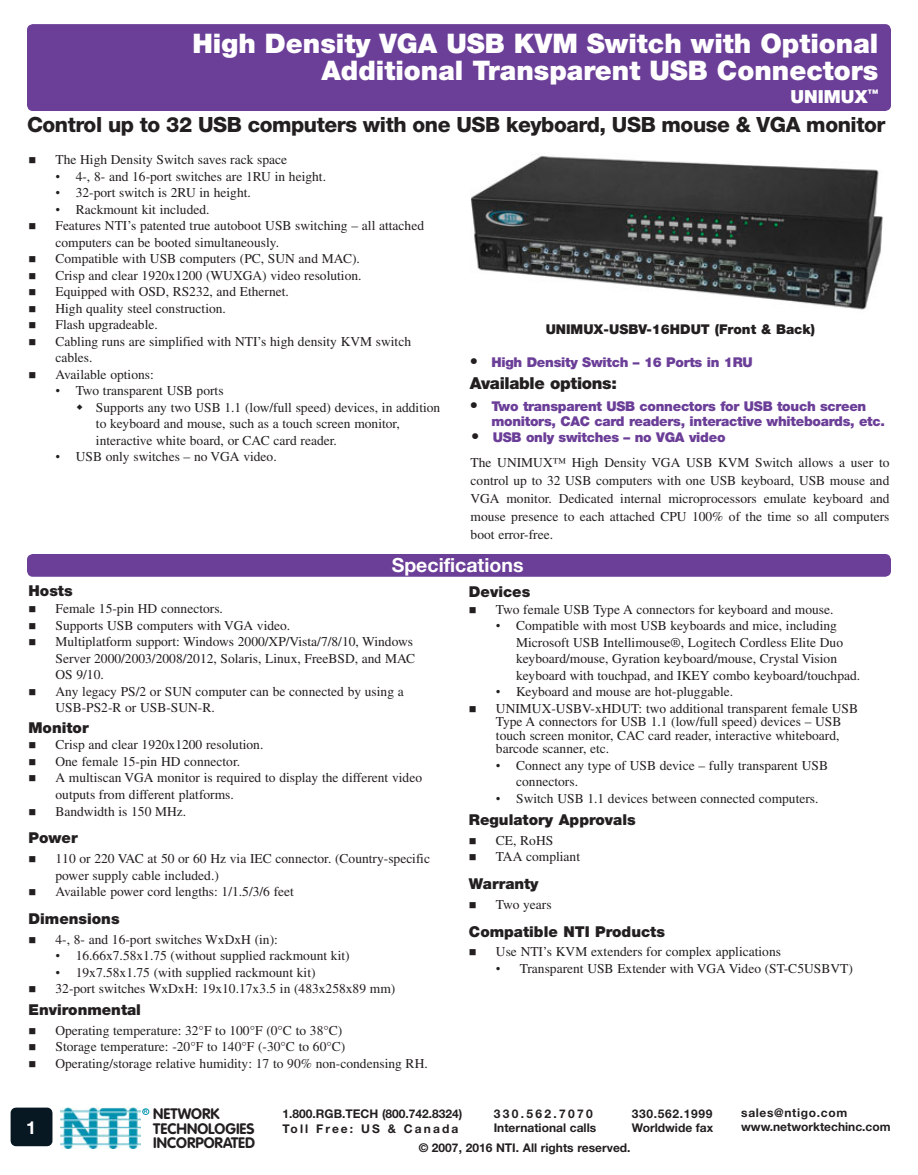
<style>
.page{position:relative;width:918px;height:1175px;background:#fff}
.page>*{position:absolute;margin:0;border:0;box-sizing:border-box;transform-origin:0 0}
.t1{font:900 27px/27px "Helvetica Neue LT Std";color:#fff;text-align:right}
.Sub-head{font:800 21px "Helvetica Neue LT Std";letter-spacing:-.02em;color:#231f20}
.Page_Bar_Header{font:700 19.5px "Helvetica Neue LT Std";color:#fff}
.Title-sub{font:900 18px "Helvetica Neue LT Std";color:#fff}
.t2{font:700 18px "Helvetica Neue LT Std";color:#fff}
.t3{font:900 16.5px "Helvetica Neue LT Std";letter-spacing:-.02em;color:#231f20}
.Body_Sub_Header{font:900 15px "Helvetica Neue LT Std";color:#231f20}
.t4{font:700 15px/14.7px "VAG Rounded Std";color:#231f20}
._1st_Level_Bullet{font:13.5px/16.5px "Times LT Std";color:#231f20}
._2nd_Level_Bullet{font:13.5px/16.5px "Times LT Std";color:#231f20}
.F___A_Paragraph{font:13.5px/18px "Times LT Std";color:#231f20;text-align:justify}
.t5{font:900 13.5px/15px "Helvetica Neue LT Std";letter-spacing:-.02em;color:#6b3e98}
._3rd_Level_Bullet{font:13.5px/16.5px "Times LT Std";color:#231f20}
.Product_Sub_Header{font:900 13.5px "Helvetica Neue LT Std";color:#231f20}
.t6{font:700 12px "Helvetica Neue LT Std";color:#231f20}
.t7{font:700 12px "Helvetica Neue LT Std";letter-spacing:.055em;color:#231f20}
.t8{font:700 12px "Helvetica Neue LT Std";letter-spacing:.175em;color:#231f20}
.t9{font:700 12px "Helvetica Neue LT Std";letter-spacing:.195em;color:#231f20}
.t10{font:700 4.95px "Helvetica Neue LT Std";color:#0093b0}
.s1{font-family:"Times New Roman"}
.s2{font-size:16.5px;color:#231f20}
</style>
<div class="page">
<div style="left:142px;top:1108px;width:7px;height:6px;border:1px solid #0093b0;border-radius:50%"></div>
<img style="left:60px;top:1107px;width:81px;height:41px">
<div style="left:11px;top:1107px;width:41px;height:39px;background:#071822"></div>
<img style="left:471px;top:153px;width:412px;height:157px">
<div style="left:27px;top:24px;width:864px;height:87px;background:#6b3e98;border-radius:6px"></div>
<div style="left:27px;top:554px;width:864px;height:23px;background:#6b3e98;border-radius:6px"></div>
<p class="t1" style="left:192px;top:30px;width:688px">High Density VGA USB KVM Switch with Optional<br>Additional Transparent USB Connectors</p>
<p class="Title-sub" style="left:791px;top:86px;width:89px">UNIMUX<sup>™</sup></p>
<p class="Sub-head" style="left:27px;top:112px;width:860px">Control up to 32 USB computers with one USB keyboard, USB mouse &amp; VGA monitor</p>
<p class="_1st_Level_Bullet" style="left:55px;top:151px;width:233px">The High Density Switch saves rack space</p>
<p class="_2nd_Level_Bullet" style="left:55px;top:168px;width:272px"><span class="s1">•</span> 4-, 8- and 16-port switches are 1RU in height.</p>
<p class="_2nd_Level_Bullet" style="left:55px;top:184px;width:197px"><span class="s1">•</span> 32-port switch is 2RU in height.</p>
<p class="_2nd_Level_Bullet" style="left:55px;top:201px;width:156px"><span class="s1">•</span> Rackmount kit included.</p>
<p class="_1st_Level_Bullet" style="left:55px;top:217px;width:370px">Features NTI’s patented true autoboot USB switching – all attached computers can be booted simultaneously.</p>
<p class="_1st_Level_Bullet" style="left:55px;top:250px;width:306px">Compatible with USB computers (PC, SUN and MAC).</p>
<p class="_1st_Level_Bullet" style="left:55px;top:267px;width:308px">Crisp and clear 1920x1200 (WUXGA) video resolution.</p>
<p class="_1st_Level_Bullet" style="left:55px;top:283px;width:235px">Equipped with OSD, RS232, and Ethernet.</p>
<p class="_1st_Level_Bullet" style="left:55px;top:300px;width:172px">High quality steel construction.</p>
<p class="_1st_Level_Bullet" style="left:55px;top:316px;width:104px">Flash upgradeable.</p>
<p class="_1st_Level_Bullet" style="left:55px;top:333px;width:357px">Cabling runs are simplified with NTI’s high density KVM switch cables.</p>
<p class="_1st_Level_Bullet" style="left:55px;top:366px;width:100px">Available options:</p>
<p class="_2nd_Level_Bullet" style="left:55px;top:382px;width:170px"><span class="s1">•</span> Two transparent USB ports</p>
<p class="_3rd_Level_Bullet" style="left:96px;top:399px;width:346px">Supports any two USB 1.1 (low/full speed) devices, in addition to keyboard and mouse, such as a touch screen monitor, interactive white board, or CAC card reader.</p>
<p class="_2nd_Level_Bullet" style="left:55px;top:448px;width:223px"><span class="s1">•</span> USB only switches – no VGA video.</p>
<p class="F___A_Paragraph" style="left:471px;top:453px;width:420px">The UNIMUX™ High Density VGA USB KVM Switch allows a user to control up to 32 USB computers with one USB keyboard, USB mouse and VGA monitor. Dedicated internal microprocessors emulate keyboard and mouse presence to each attached CPU 100% of the time so all computers boot error-free.</p>
<p class="Product_Sub_Header" style="left:546px;top:321px;width:271px">UNIMUX-USBV-16HDUT (Front &amp; Back)</p>
<p class="t5" style="left:470px;top:354px;width:284px"><span class="s2">•</span> High Density Switch – 16 Ports in 1RU</p>
<p class="t3" style="left:470px;top:374px;width:149px">Available options:</p>
<p class="t5" style="left:491px;top:398px;width:395px;text-indent:-22px"><span class="s2">•</span> Two transparent USB connectors for USB touch screen monitors, CAC card readers, interactive whiteboards, etc.</p>
<p class="t5" style="left:471px;top:430px;width:256px"><span class="s2">•</span> USB only switches – no VGA video</p>
<p class="Page_Bar_Header" style="left:392px;top:553px;width:133px">Specifications</p>
<p class="Body_Sub_Header" style="left:28px;top:582px;width:46px">Hosts</p>
<p class="_1st_Level_Bullet" style="left:56px;top:600px;width:169px">Female 15-pin HD connectors.</p>
<p class="_1st_Level_Bullet" style="left:56px;top:617px;width:236px">Supports USB computers with VGA video.</p>
<p class="_1st_Level_Bullet" style="left:56px;top:633px;width:361px">Multiplatform support: Windows 2000/XP/Vista/7/8/10, Windows<br>Server 2000/2003/2008/2012, Solaris, Linux, FreeBSD, and MAC<br>OS 9/10.</p>
<p class="_1st_Level_Bullet" style="left:56px;top:683px;width:350px">Any legacy PS/2 or SUN computer can be connected by using a<br>USB-PS2-R or USB-SUN-R.</p>
<p class="Body_Sub_Header" style="left:28px;top:718px;width:62px">Monitor</p>
<p class="_1st_Level_Bullet" style="left:56px;top:736px;width:209px">Crisp and clear 1920x1200 resolution.</p>
<p class="_1st_Level_Bullet" style="left:56px;top:753px;width:186px">One female 15-pin HD connector.</p>
<p class="_1st_Level_Bullet" style="left:56px;top:769px;width:368px">A multiscan VGA monitor is required to display the different video outputs from different platforms.</p>
<p class="_1st_Level_Bullet" style="left:56px;top:802px;width:132px">Bandwidth is 150 MHz.</p>
<p class="Body_Sub_Header" style="left:28px;top:829px;width:51px">Power</p>
<p class="_1st_Level_Bullet" style="left:56px;top:850px;width:376px">110 or 220 VAC at 50 or 60 Hz via IEC connector. (Country-specific power supply cable included.)</p>
<p class="_1st_Level_Bullet" style="left:56px;top:883px;width:240px">Available power cord lengths: 1/1.5/3/6 feet</p>
<p class="Body_Sub_Header" style="left:28px;top:909px;width:93px">Dimensions</p>
<p class="_1st_Level_Bullet" style="left:56px;top:931px;width:224px">4-, 8- and 16-port switches WxDxH (in):</p>
<p class="_2nd_Level_Bullet" style="left:56px;top:947px;width:296px"><span class="s1">•</span> 16.66x7.58x1.75 (without supplied rackmount kit)</p>
<p class="_2nd_Level_Bullet" style="left:56px;top:964px;width:262px"><span class="s1">•</span> 19x7.58x1.75 (with supplied rackmount kit)</p>
<p class="_1st_Level_Bullet" style="left:56px;top:980px;width:341px">32-port switches WxDxH: 19x10.17x3.5 in (483x258x89 mm)</p>
<p class="Body_Sub_Header" style="left:28px;top:1000px;width:114px">Environmental</p>
<p class="_1st_Level_Bullet" style="left:56px;top:1022px;width:288px">Operating temperature: 32°F to 100°F (0°C to 38°C)</p>
<p class="_1st_Level_Bullet" style="left:56px;top:1038px;width:291px">Storage temperature: -20°F to 140°F (-30°C to 60°C)</p>
<p class="_1st_Level_Bullet" style="left:56px;top:1055px;width:374px">Operating/storage relative humidity: 17 to 90% non-condensing RH.</p>
<p class="Body_Sub_Header" style="left:469px;top:583px;width:63px">Devices</p>
<p class="_1st_Level_Bullet" style="left:496px;top:601px;width:339px">Two female USB Type A connectors for keyboard and mouse.</p>
<p class="_2nd_Level_Bullet" style="left:516px;top:617px;width:346px;text-indent:-20px"><span class="s1">•</span> Compatible with most USB keyboards and mice, including Microsoft USB Intellimouse®, Logitech Cordless Elite Duo keyboard/mouse, Gyration keyboard/mouse, Crystal Vision keyboard with touchpad, and IKEY combo keyboard/touchpad.</p>
<p class="_2nd_Level_Bullet" style="left:496px;top:683px;width:239px"><span class="s1">•</span> Keyboard and mouse are hot-pluggable.</p>
<p class="_1st_Level_Bullet" style="left:496px;top:701px;width:364px;line-height:13.5px">UNIMUX-USBV-xHDUT: two additional transparent female USB Type A connectors for USB 1.1 (low/full speed) devices – USB touch screen monitor, CAC card reader, interactive whiteboard, barcode scanner, etc.</p>
<p class="_2nd_Level_Bullet" style="left:516px;top:757px;width:313px;text-indent:-20px"><span class="s1">•</span> Connect any type of USB device – fully transparent USB connectors.</p>
<p class="_2nd_Level_Bullet" style="left:496px;top:790px;width:324px"><span class="s1">•</span> Switch USB 1.1 devices between connected computers.</p>
<p class="Body_Sub_Header" style="left:469px;top:810px;width:168px">Regulatory Approvals</p>
<p class="_1st_Level_Bullet" style="left:496px;top:831px;width:59px">CE, RoHS</p>
<p class="_1st_Level_Bullet" style="left:496px;top:848px;width:86px">TAA compliant</p>
<p class="Body_Sub_Header" style="left:469px;top:874px;width:71px">Warranty</p>
<p class="_1st_Level_Bullet" style="left:496px;top:896px;width:57px">Two years</p>
<p class="Body_Sub_Header" style="left:469px;top:922px;width:198px">Compatible NTI Products</p>
<p class="_1st_Level_Bullet" style="left:496px;top:943px;width:287px">Use NTI’s KVM extenders for complex applications</p>
<p class="_2nd_Level_Bullet" style="left:496px;top:960px;width:358px"><span class="s1">•</span> Transparent USB Extender with VGA Video (ST-C5USBVT)</p>
<p class="t10" style="left:144px;top:1108px;width:5px">R</p>
<p class="t4" style="left:153px;top:1107px;width:103px">NETWORK<br>TECHNOLOGIES<br>INCORPORATED</p>
<p class="t7" style="left:741px;top:1105px;width:108px">sales@ntigo.com</p>
<p class="t9" style="left:494px;top:1106px;width:101px">330.562.7070</p>
<p class="t6" style="left:494px;top:1120px;width:104px">International calls</p>
<p class="t7" style="left:632px;top:1106px;width:82px">330.562.1999</p>
<p class="t6" style="left:632px;top:1120px;width:83px">Worldwide fax</p>
<p class="t6" style="left:283px;top:1106px;width:181px">1.800.RGB.TECH (800.742.8324)</p>
<p class="t8" style="left:283px;top:1120px;width:177px">Toll Free: US &amp; Canada</p>
<p class="t2" style="left:26px;top:1116px;width:12px">1</p>
<p class="t6" style="left:741px;top:1119px;width:151px">www.networktechinc.com</p>
<p class="t6" style="left:419px;top:1140px;width:213px">© 2007, 2016 NTI. All rights reserved.</p>
</div>
